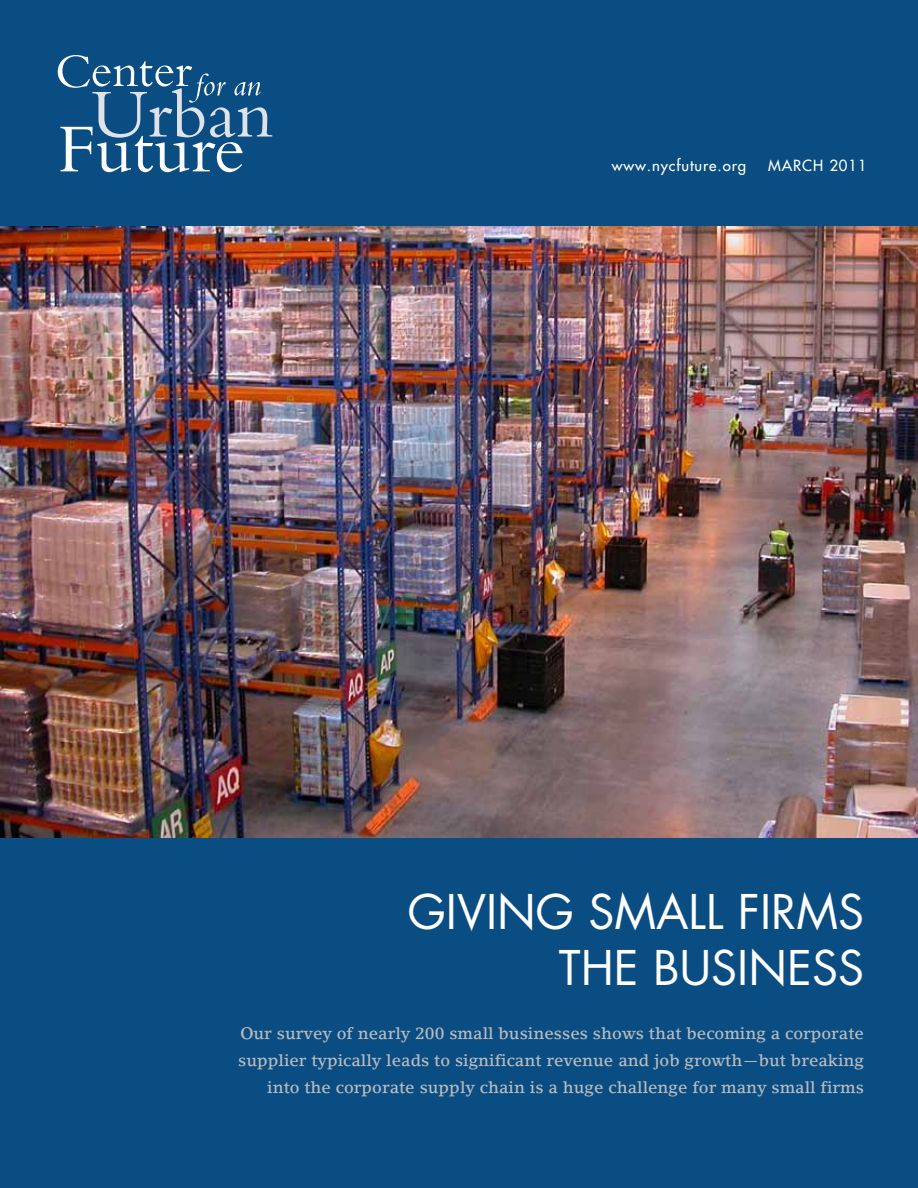
<style>
.page{position:relative;width:918px;height:1188px;background:#0a4d82}
.page>*{position:absolute;margin:0;border:0;box-sizing:border-box;transform-origin:0 0}
.t1{font:46.5px/55.8px "Futura Std";color:#fff}
.t2{font:500 16.5px/27px "Lino Letter";color:#babcbe;text-align:right}
.t3{font:15px "Futura";letter-spacing:.06em;color:#fff}
</style>
<div class="page">
<svg style="left:58px;top:55px;width:214px;height:117px"></svg>
<img style="left:0;top:226px;width:918px;height:612px">
<p class="t3" style="left:612px;top:156px;width:136px">www.nycfuture.org</p>
<p class="t3" style="left:768px;top:156px;width:100px">MARCH 2011</p>
<h1 class="t1" style="left:559px;top:885px;width:303px;text-indent:-151px">GIVING SMALL FIRMS<br>THE BUSINESS</h1>
<p class="t2" style="left:238px;top:1020px;width:627px">Our survey of nearly 200 small businesses shows that becoming a corporate supplier typically leads to significant revenue and job growth—but breaking into the corporate supply chain is a huge challenge for many small firms</p>
</div>
